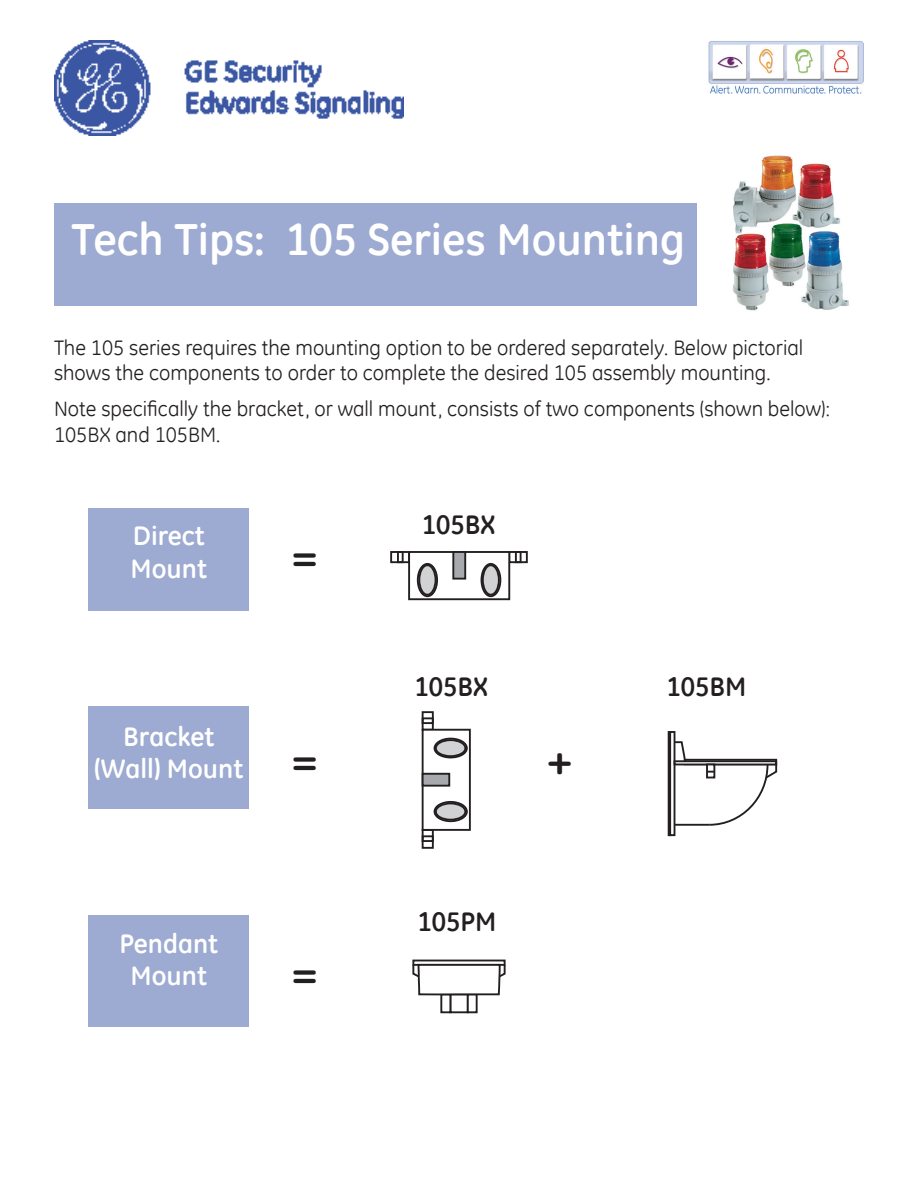
<style>
.page{position:relative;width:918px;height:1188px;background:#fff}
.page>*{position:absolute;margin:0;border:0;box-sizing:border-box;transform-origin:0 0}
.t1{font:700 45px "GE Inspira";color:#fff}
.t2{font:700 45px "GE Inspira";color:#231f20}
.t3{font:700 27px/32.4px "GE Inspira";color:#fff;text-align:center}
.t4{font:700 27px "GE Inspira";color:#231f20}
.t5{font:21px/25.2px "GE Inspira";color:#231f20}
</style>
<div class="page">
<img style="left:54px;top:40px;width:350px;height:96px">
<img style="left:708px;top:41px;width:156px;height:53px">
<div style="left:54px;top:203px;width:642px;height:103px;background:#9daad1"></div>
<div style="left:88px;top:508px;width:161px;height:102px;background:#9daad1"></div>
<div style="left:88px;top:707px;width:161px;height:102px;background:#9daad1"></div>
<div style="left:88px;top:915px;width:161px;height:112px;background:#9daad1"></div>
<div style="left:422px;top:717px;width:12px;height:7px;border:2px solid #231f20"></div>
<div style="left:422px;top:835px;width:12px;height:7px;border:2px solid #231f20"></div>
<div style="left:422px;top:711px;width:12px;height:20px;border:2px solid #231f20"></div>
<div style="left:422px;top:829px;width:12px;height:20px;border:2px solid #231f20"></div>
<div style="left:422px;top:729px;width:49px;height:102px;border:2px solid #231f20"></div>
<div style="left:423px;top:774px;width:26px;height:12px;background:#a8a9ad"></div>
<div style="left:422px;top:773px;width:28px;height:14px;border:2px solid #231f20"></div>
<div style="left:435px;top:739px;width:32px;height:19px;background:#231f20;border-radius:50%"></div>
<div style="left:434px;top:738px;width:34px;height:20px;border:2px solid #231f20;border-radius:50%"></div>
<div style="left:435px;top:802px;width:32px;height:19px;background:#242021;border-radius:50%"></div>
<div style="left:434px;top:801px;width:34px;height:21px;border:2px solid #231f20;border-radius:50%"></div>
<div style="left:436px;top:740px;width:29px;height:16px;background:#d1d2d4;border-radius:50%"></div>
<div style="left:435px;top:739px;width:31px;height:18px;border:2px solid #231f20;border-radius:50%"></div>
<div style="left:436px;top:803px;width:29px;height:17px;background:#d1d2d4;border-radius:50%"></div>
<div style="left:435px;top:802px;width:31px;height:19px;border:2px solid #231f20;border-radius:50%"></div>
<div style="left:515px;top:551px;width:7px;height:12px;border:2px solid #231f20"></div>
<div style="left:397px;top:551px;width:7px;height:12px;border:2px solid #231f20"></div>
<div style="left:508px;top:551px;width:20px;height:12px;border:2px solid #231f20"></div>
<div style="left:390px;top:551px;width:20px;height:12px;border:2px solid #231f20"></div>
<div style="left:408px;top:551px;width:102px;height:49px;border:2px solid #231f20"></div>
<div style="left:453px;top:552px;width:12px;height:27px;background:#a8a9ad"></div>
<div style="left:452px;top:551px;width:14px;height:29px;border:2px solid #231f20"></div>
<div style="left:481px;top:564px;width:19px;height:32px;background:#231f20;border-radius:50%"></div>
<div style="left:481px;top:563px;width:20px;height:34px;border:2px solid #231f20;border-radius:50%"></div>
<div style="left:418px;top:564px;width:19px;height:32px;background:#2b2728;border-radius:50%"></div>
<div style="left:417px;top:563px;width:21px;height:34px;border:2px solid #231f20;border-radius:50%"></div>
<div style="left:483px;top:565px;width:16px;height:30px;background:#d1d2d4;border-radius:50%"></div>
<div style="left:482px;top:564px;width:18px;height:32px;border:2px solid #231f20;border-radius:50%"></div>
<svg style="left:419px;top:565px;width:17px;height:30px"></svg>
<div style="left:418px;top:564px;width:19px;height:32px;border:2px solid #231f20;border-radius:50%"></div>
<div style="left:668px;top:731px;width:3px;height:105px;border:2px solid #231f20"></div>
<div style="left:669px;top:731px;width:6px;height:105px;border:2px solid #231f20"></div>
<div style="left:684px;top:759px;width:93px;height:6px;border:2px solid #231f20"></div>
<hr style="left:675px;top:824px;width:35px;height:2px;background:#231f20">
<div style="left:674px;top:760px;width:103px;height:5px;border:2px solid #231f20"></div>
<svg style="left:673px;top:740px;width:14px;height:22px"></svg>
<div style="left:706px;top:764px;width:9px;height:14px;border:2px solid #231f20"></div>
<svg style="left:707px;top:762px;width:71px;height:64px"></svg>
<div style="left:449px;top:993px;width:20px;height:20px;border:2px solid #231f20"></div>
<div style="left:467px;top:993px;width:11px;height:20px;border:2px solid #231f20"></div>
<div style="left:440px;top:993px;width:11px;height:20px;border:2px solid #231f20"></div>
<div style="left:412px;top:960px;width:94px;height:6px;border:2px solid #231f20"></div>
<svg style="left:412px;top:963px;width:94px;height:33px"></svg>
<img style="left:732px;top:155px;width:117px;height:156px">
<p class="t1" style="left:71px;top:210px;width:615px">Tech Tips: 105 Series Mounting</p>
<p class="t5" style="left:54px;top:335px;width:751px">The 105 series requires the mounting option to be ordered separately. Below pictorial shows the components to order to complete the desired 105 assembly mounting.</p>
<p class="t5" style="left:54px;top:396px;width:777px">Note specifically the bracket, or wall mount, consists of two components (shown below):<br>105BX and 105BM.</p>
<p class="t3" style="left:131px;top:519px;width:78px;text-align:left">Direct<br>Mount</p>
<p class="t2" style="left:291px;top:526px;width:28px">=</p>
<p class="t3" style="left:94px;top:720px;width:150px">Bracket (Wall) Mount</p>
<p class="t2" style="left:291px;top:730px;width:28px">=</p>
<p class="t3" style="left:119px;top:927px;width:100px">Pendant<br>Mount</p>
<p class="t2" style="left:291px;top:943px;width:28px">=</p>
<p class="t4" style="left:422px;top:507px;width:75px">105BX</p>
<p class="t4" style="left:414px;top:669px;width:75px">105BX</p>
<p class="t2" style="left:546px;top:730px;width:28px">+</p>
<p class="t4" style="left:417px;top:905px;width:80px">105PM</p>
<p class="t4" style="left:666px;top:669px;width:81px">105BM</p>
</div>
